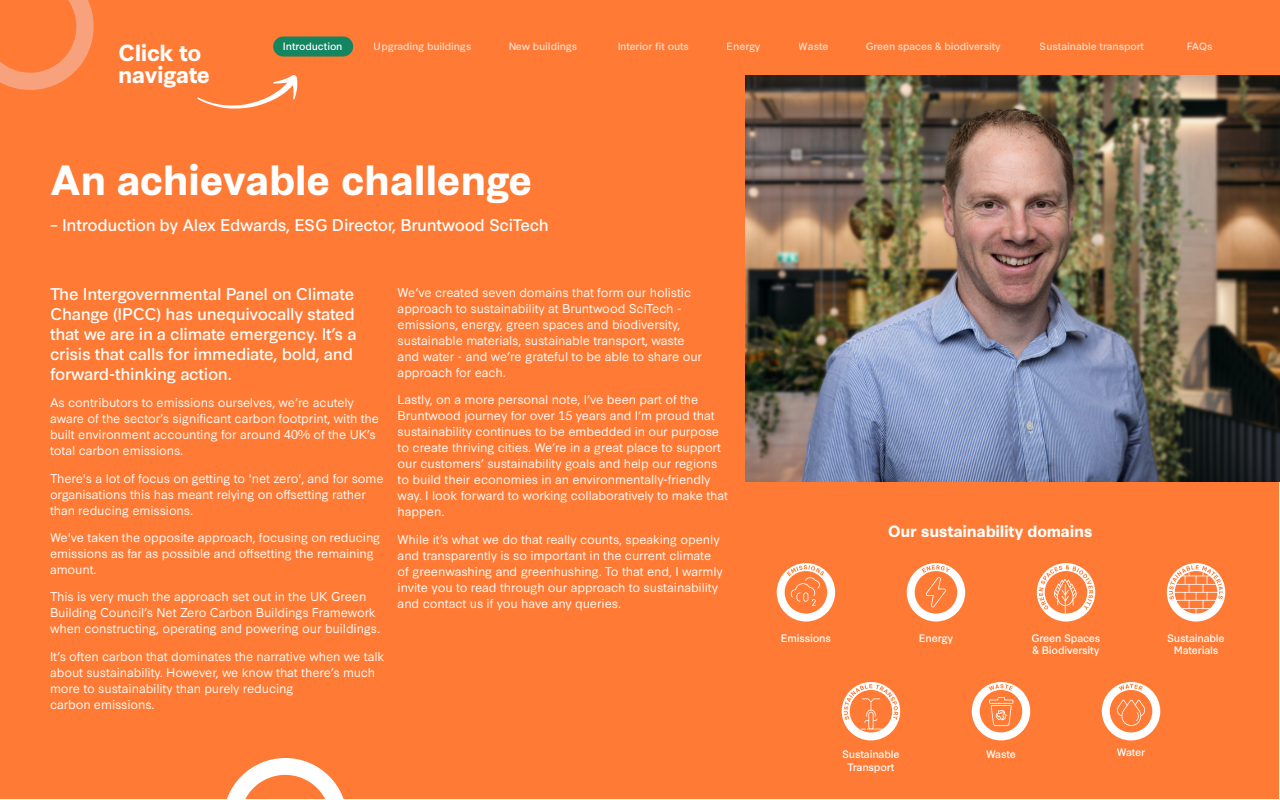
<style>
.page{position:relative;width:1280px;height:800px;background:#fff}
.page>*{position:absolute;margin:0;border:0;box-sizing:border-box;transform-origin:0 0}
.t1{font:700 40px "Synthese";letter-spacing:-.01em;color:#fff}
.t2{font:700 22px/22px "Synthese";letter-spacing:-.025em;color:#fff}
.t3{font:16px/20px "Synthese";letter-spacing:-.02em;color:#fff}
.t4{font:700 15.4px "Synthese";letter-spacing:-.02em;color:#fff}
.t5{font:12px/16px "Synthese";letter-spacing:-.01em;color:#fff}
.t6{font:10.3px/12.3px "Synthese";letter-spacing:-.02em;color:#fff;text-align:center}
.t7{font:10px "Synthese";letter-spacing:-.01em;color:#fff}
</style>
<div class="page">
<div style="left:0;top:0;width:1279px;height:799px;background:#ff7a34"></div>
<img style="left:745px;top:75px;width:535px;height:407px">
<svg style="left:227px;top:758px;width:117px;height:41px"></svg>
<svg style="left:1037px;top:563px;width:58px;height:59px"></svg>
<svg style="left:907px;top:563px;width:58px;height:59px"></svg>
<svg style="left:777px;top:563px;width:58px;height:59px"></svg>
<svg style="left:1167px;top:563px;width:58px;height:59px"></svg>
<svg style="left:1102px;top:682px;width:58px;height:58px"></svg>
<svg style="left:842px;top:682px;width:58px;height:58px"></svg>
<svg style="left:972px;top:682px;width:58px;height:58px"></svg>
<div style="left:0;top:0;width:1280px;height:75px;background:#ff7a34"></div>
<svg style="left:0;top:0;width:94px;height:90px"></svg>
<svg style="left:197px;top:75px;width:100px;height:34px"></svg>
<div style="left:273px;top:37px;width:80px;height:20px;background:#148561;border-radius:10px"></div>
<h2 class="t2" style="left:118px;top:40px;width:94px">Click to navigate</h2>
<p class="t7" style="left:283px;top:38px;width:61px">Introduction</p>
<p class="t7" style="left:374px;top:38px;width:99px">Upgrading buildings</p>
<p class="t7" style="left:508px;top:38px;width:71px">New buildings</p>
<p class="t7" style="left:617px;top:38px;width:73px">Interior fit outs</p>
<p class="t7" style="left:727px;top:38px;width:35px">Energy</p>
<p class="t7" style="left:799px;top:38px;width:31px">Waste</p>
<p class="t7" style="left:866px;top:38px;width:137px">Green spaces &amp; biodiversity</p>
<p class="t7" style="left:1040px;top:38px;width:106px">Sustainable transport</p>
<p class="t7" style="left:1186px;top:38px;width:28px">FAQs</p>
<h1 class="t1" style="left:50px;top:149px;width:484px">An achievable challenge</h1>
<h3 class="t3" style="left:50px;top:214px;width:500px">– Introduction by Alex Edwards, ESG Director, Bruntwood SciTech</h3>
<h3 class="t3" style="left:50px;top:283px;width:308px">The Intergovernmental Panel on Climate Change (IPCC) has unequivocally stated that we are in a climate emergency. It’s a crisis that calls for immediate, bold, and forward-thinking action.</h3>
<p class="t5" style="left:50px;top:394px;width:331px">As contributors to emissions ourselves, we’re acutely aware of the sector’s significant carbon footprint, with the built environment accounting for around 40% of the UK’s total carbon emissions.</p>
<p class="t5" style="left:50px;top:469px;width:335px">There's a lot of focus on getting to 'net zero', and for some organisations this has meant relying on offsetting rather than reducing emissions.</p>
<p class="t5" style="left:50px;top:528px;width:332px">We've taken the opposite approach, focusing on reducing emissions as far as possible and offsetting the remaining amount.</p>
<p class="t5" style="left:50px;top:588px;width:332px">This is very much the approach set out in the UK Green<br>Building Council’s Net Zero Carbon Buildings Framework when constructing, operating and powering our buildings.</p>
<p class="t5" style="left:50px;top:647px;width:336px">It’s often carbon that dominates the narrative when we talk about sustainability. However, we know that there’s much more to sustainability than purely reducing<br>carbon emissions.</p>
<p class="t5" style="left:398px;top:283px;width:306px">We’ve created seven domains that form our holistic approach to sustainability at Bruntwood SciTech - emissions, energy, green spaces and biodiversity, sustainable materials, sustainable transport, waste and water - and we’re grateful to be able to share our approach for each.</p>
<p class="t5" style="left:398px;top:391px;width:332px">Lastly, on a more personal note, I’ve been part of the Bruntwood journey for over 15 years and I’m proud that sustainability continues to be embedded in our purpose to create thriving cities. We’re in a great place to support our customers’ sustainability goals and help our regions to build their economies in an environmentally-friendly way. I look forward to working collaboratively to make that happen.</p>
<p class="t5" style="left:398px;top:530px;width:327px">While it’s what we do that really counts, speaking openly and transparently is so important in the current climate of greenwashing and greenhushing. To that end, I warmly invite you to read through our approach to sustainability and contact us if you have any queries.</p>
<p class="t4" style="left:888px;top:519px;width:206px">Our sustainability domains</p>
<p class="t6" style="left:781px;top:631px;width:52px">Emissions</p>
<p class="t6" style="left:919px;top:631px;width:36px">Energy</p>
<p class="t6" style="left:1032px;top:631px;width:70px;text-align:left">Green Spaces &amp; Biodiversity</p>
<p class="t6" style="left:1167px;top:631px;width:59px">Sustainable<br>Materials</p>
<p class="t6" style="left:842px;top:747px;width:59px">Sustainable<br>Transport</p>
<p class="t6" style="left:986px;top:747px;width:31px">Waste</p>
<p class="t6" style="left:1117px;top:745px;width:30px">Water</p>
</div>
